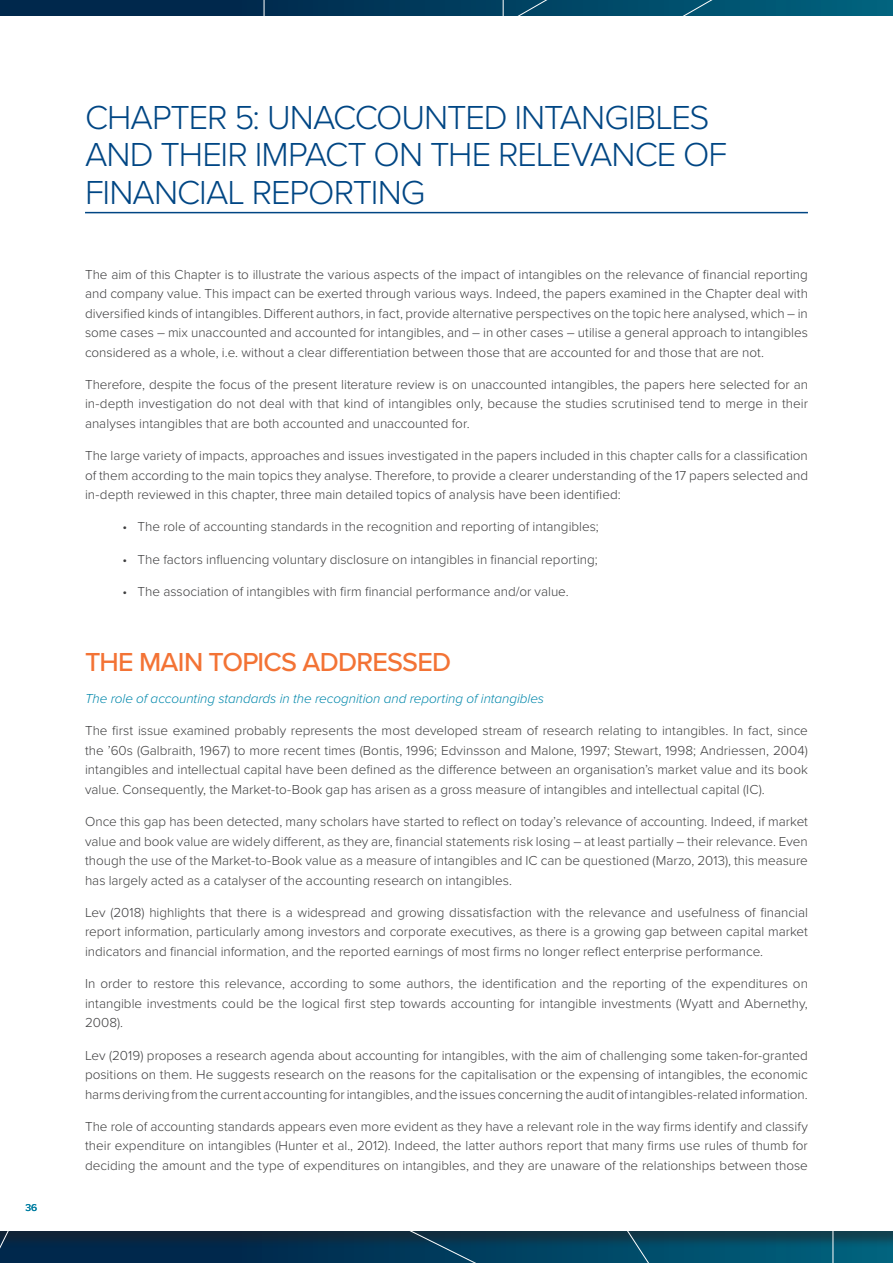
<style>
.page{position:relative;width:893px;height:1263px;background:#fff}
.page>*{position:absolute;margin:0;border:0;box-sizing:border-box;transform-origin:0 0}
.Paginatitel{font:300 34.5px/37.5px "Proxima Nova";letter-spacing:-.03em;color:#004684}
.broodtekst{font:500 27px "Proxima Nova";letter-spacing:-.025em;color:#f37335}
.broodtekst-2{font:300 13.5px/19.5px "Proxima Nova";color:#3e3e3f;text-align:justify}
.broodtekst-3{font:italic 300 13.5px "Proxima Nova";color:#0087ab}
.t1{font:500 10.2px "Proxima Nova";color:#007ea2}
</style>
<div class="page">
<svg style="left:263px;top:0;width:239px;height:16px;background:#013658"></svg>
<svg style="left:502px;top:0;width:391px;height:16px;background:#035471"></svg>
<svg style="left:709px;top:1231px;width:125px;height:32px;background:#075069"></svg>
<svg style="left:0;top:1231px;width:709px;height:32px;background:#063350"></svg>
<hr style="left:85px;top:212px;width:723px;height:1px;background:#004684">
<p class="t1" style="left:25px;top:1200px;width:13px">36</p>
<p class="Paginatitel" style="left:85px;top:97px;width:644px">CHAPTER 5: UNACCOUNTED INTANGIBLES<br>AND THEIR IMPACT ON THE RELEVANCE OF<br>FINANCIAL REPORTING</p>
<p class="broodtekst-2" style="left:85px;top:264px;width:724px">The aim of this Chapter is to illustrate the various aspects of the impact of intangibles on the relevance of financial reporting and company value. This impact can be exerted through various ways. Indeed, the papers examined in the Chapter deal with diversified kinds of intangibles. Different authors, in fact, provide alternative perspectives on the topic here analysed, which – in some cases – mix unaccounted and accounted for intangibles, and – in other cases – utilise a general approach to intangibles considered as a whole, i.e. without a clear differentiation between those that are accounted for and those that are not.</p>
<p class="broodtekst-2" style="left:85px;top:374px;width:724px">Therefore, despite the focus of the present literature review is on unaccounted intangibles, the papers here selected for an in-depth investigation do not deal with that kind of intangibles only, because the studies scrutinised tend to merge in their analyses intangibles that are both accounted and unaccounted for.</p>
<p class="broodtekst-2" style="left:85px;top:445px;width:724px">The large variety of impacts, approaches and issues investigated in the papers included in this chapter calls for a classification of them according to the main topics they analyse. Therefore, to provide a clearer understanding of the 17 papers selected and in-depth reviewed in this chapter, three main detailed topics of analysis have been identified:</p>
<p class="broodtekst-2" style="left:123px;top:516px;width:478px">• The role of accounting standards in the recognition and reporting of intangibles;</p>
<p class="broodtekst-2" style="left:123px;top:549px;width:477px">• The factors influencing voluntary disclosure on intangibles in financial reporting;</p>
<p class="broodtekst-2" style="left:123px;top:581px;width:448px">• The association of intangibles with firm financial performance and/or value.</p>
<p class="broodtekst" style="left:85px;top:642px;width:368px">THE MAIN TOPICS ADDRESSED</p>
<p class="broodtekst-3" style="left:85px;top:689px;width:461px">The role of accounting standards in the recognition and reporting of intangibles</p>
<p class="broodtekst-2" style="left:85px;top:720px;width:724px">The first issue examined probably represents the most developed stream of research relating to intangibles. In fact, since the ’60s (Galbraith, 1967) to more recent times (Bontis, 1996; Edvinsson and Malone, 1997; Stewart, 1998; Andriessen, 2004) intangibles and intellectual capital have been defined as the difference between an organisation’s market value and its book value. Consequently, the Market-to-Book gap has arisen as a gross measure of intangibles and intellectual capital (IC).</p>
<p class="broodtekst-2" style="left:85px;top:811px;width:724px">Once this gap has been detected, many scholars have started to reflect on today’s relevance of accounting. Indeed, if market value and book value are widely different, as they are, financial statements risk losing – at least partially – their relevance. Even though the use of the Market-to-Book value as a measure of intangibles and IC can be questioned (Marzo, 2013), this measure has largely acted as a catalyser of the accounting research on intangibles.</p>
<p class="broodtekst-2" style="left:85px;top:902px;width:724px">Lev (2018) highlights that there is a widespread and growing dissatisfaction with the relevance and usefulness of financial report information, particularly among investors and corporate executives, as there is a growing gap between capital market indicators and financial information, and the reported earnings of most firms no longer reflect enterprise performance.</p>
<p class="broodtekst-2" style="left:85px;top:973px;width:724px">In order to restore this relevance, according to some authors, the identification and the reporting of the expenditures on intangible investments could be the logical first step towards accounting for intangible investments (Wyatt and Abernethy, 2008).</p>
<p class="broodtekst-2" style="left:85px;top:1044px;width:724px">Lev (2019) proposes a research agenda about accounting for intangibles, with the aim of challenging some taken-for-granted positions on them. He suggests research on the reasons for the capitalisation or the expensing of intangibles, the economic harms deriving from the current accounting for intangibles, and the issues concerning the audit of intangibles-related information.</p>
<p class="broodtekst-2" style="left:85px;top:1116px;width:724px">The role of accounting standards appears even more evident as they have a relevant role in the way firms identify and classify their expenditure on intangibles (Hunter et al., 2012). Indeed, the latter authors report that many firms use rules of thumb for deciding the amount and the type of expenditures on intangibles, and they are unaware of the relationships between those</p>
</div>
